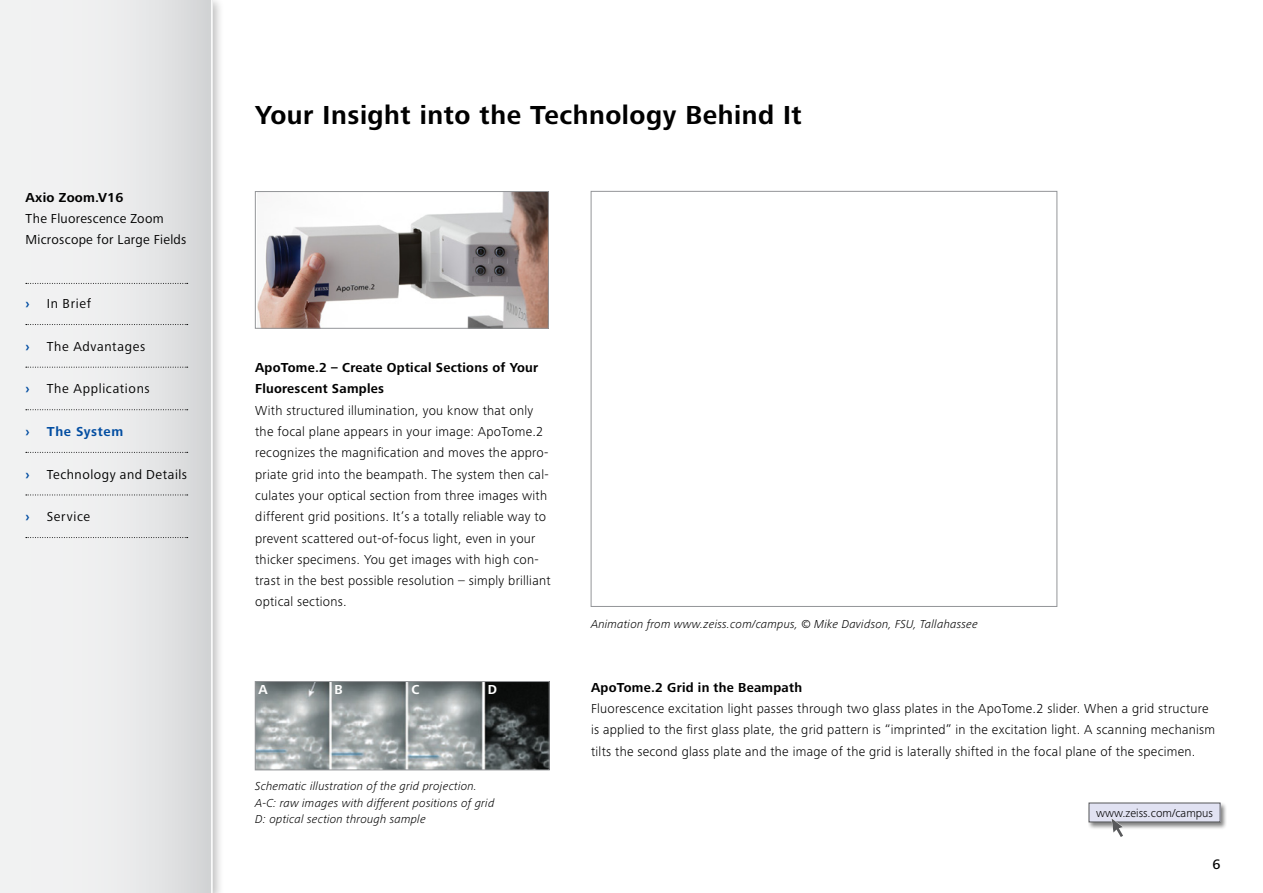
<style>
.page{position:relative;width:1263px;height:893px;background:#fff}
.page>*{position:absolute;margin:0;border:0;box-sizing:border-box;transform-origin:0 0}
.t1{font:700 27px "Zeiss Frutiger Next Pro";letter-spacing:.02em;color:#000}
.t2{font:500 14.25px "Zeiss Frutiger Next Pro";color:#000}
.t3{font:300 13.5px/21.3px "Zeiss Frutiger Next Pro";letter-spacing:.02em;color:#000}
.t4{font:13.5px/21.3px "Zeiss Frutiger Next Pro";letter-spacing:.035em;color:#000}
.t5{font:700 13.5px/21.3px "Zeiss Frutiger Next Pro";letter-spacing:.02em;color:#000}
.t6{font:700 13.5px "Zeiss Frutiger Next Pro";letter-spacing:.045em;color:#034ea2}
.t7{font:700 13.5px "Zeiss Frutiger Next Pro";color:#fff}
.t8{font:italic 300 12px/16.5px "Zeiss Frutiger Next Pro";letter-spacing:.015em;color:#000}
.t9{font:300 12px "Zeiss Frutiger Next Pro";color:#000}
</style>
<div class="page">
<img style="left:257px;top:193px;width:290px;height:133px">
<div style="left:255px;top:191px;width:294px;height:137px;border:1px solid #939598"></div>
<img style="left:257px;top:683px;width:290px;height:85px">
<div style="left:255px;top:681px;width:294px;height:89px;border:1px solid #939598"></div>
<div style="left:1088px;top:802px;width:139px;height:27px;background:#000;opacity:.5"></div>
<div style="left:1089px;top:803px;width:131px;height:19px;background:#e1e2f2"></div>
<svg style="left:1111px;top:818px;width:12px;height:19px"></svg>
<div style="left:0;top:0;width:224px;height:893px;background:#000;opacity:.25"></div>
<div style="left:0;top:0;width:213px;height:893px;background:linear-gradient(to right,#f8f8f8,#dadbdc)"></div>
<hr style="left:211px;top:0;width:2px;height:893px;background:#fff">
<svg style="left:26px;top:283px;width:162px;height:1px"></svg>
<svg style="left:26px;top:324px;width:162px;height:1px"></svg>
<svg style="left:26px;top:367px;width:162px;height:1px"></svg>
<svg style="left:26px;top:409px;width:162px;height:1px"></svg>
<svg style="left:26px;top:452px;width:162px;height:1px"></svg>
<svg style="left:26px;top:495px;width:162px;height:1px"></svg>
<svg style="left:26px;top:537px;width:162px;height:1px"></svg>
<p class="t5" style="left:26px;top:187px;width:99px">Axio Zoom.V16</p>
<p class="t4" style="left:26px;top:208px;width:162px">The Fluorescence Zoom<br>Microscope for Large Fields</p>
<p class="t6" style="left:26px;top:296px;width:6px">›</p>
<p class="t4" style="left:47px;top:293px;width:46px">In Brief</p>
<p class="t6" style="left:26px;top:339px;width:6px">›</p>
<p class="t4" style="left:47px;top:336px;width:100px">The Advantages</p>
<p class="t6" style="left:26px;top:381px;width:6px">›</p>
<p class="t4" style="left:47px;top:378px;width:104px">The Applications</p>
<p class="t6" style="left:26px;top:424px;width:6px">›</p>
<p class="t6" style="left:47px;top:424px;width:78px">The System</p>
<p class="t6" style="left:26px;top:466px;width:6px">›</p>
<p class="t4" style="left:47px;top:463px;width:142px">Technology and Details</p>
<p class="t6" style="left:26px;top:509px;width:6px">›</p>
<p class="t4" style="left:47px;top:506px;width:45px">Service</p>
<h1 class="t1" style="left:255px;top:99px;width:548px">Your Insight into the Technology Behind It</h1>
<p class="t5" style="left:255px;top:357px;width:285px">ApoTome.2 – Create Optical Sections of Your<br>Fluorescent Samples</p>
<p class="t3" style="left:255px;top:400px;width:297px">With structured illumination, you know that only the focal plane appears in your image: ApoTome.2 recognizes the magnification and moves the appro&shy;priate grid into the beampath. The system then cal&shy;culates your optical section from three images with different grid positions. It’s a totally reliable way to prevent scattered out-of-focus light, even in your thicker specimens. You get images with high con&shy;trast in the best possible resolution – simply brilliant optical sections.</p>
<p class="t7" style="left:258px;top:682px;width:11px">A</p>
<p class="t7" style="left:335px;top:682px;width:10px">B</p>
<p class="t7" style="left:411px;top:682px;width:9px">C</p>
<p class="t7" style="left:488px;top:682px;width:11px">D</p>
<p class="t8" style="left:255px;top:778px;width:241px">Schematic illustration of the grid projection.<br>A-C: raw images with different positions of grid<br>D: optical section through sample</p>
<p class="t8" style="left:591px;top:615px;width:388px">Animation from www.zeiss.com/campus, © Mike Davidson, FSU, Tallahassee</p>
<p class="t5" style="left:591px;top:676px;width:213px">ApoTome.2 Grid in the Beampath</p>
<p class="t3" style="left:591px;top:698px;width:626px">Fluorescence excitation light passes through two glass plates in the ApoTome.2 slider. When a grid structure is applied to the first glass plate, the grid pattern is “imprinted” in the excitation light. A scanning mechanism tilts the second glass plate and the image of the grid is laterally shifted in the focal plane of the specimen.</p>
<p class="t9" style="left:1096px;top:806px;width:118px">www.zeiss.com/campus</p>
<p class="t2" style="left:1212px;top:856px;width:10px">6</p>
</div>
